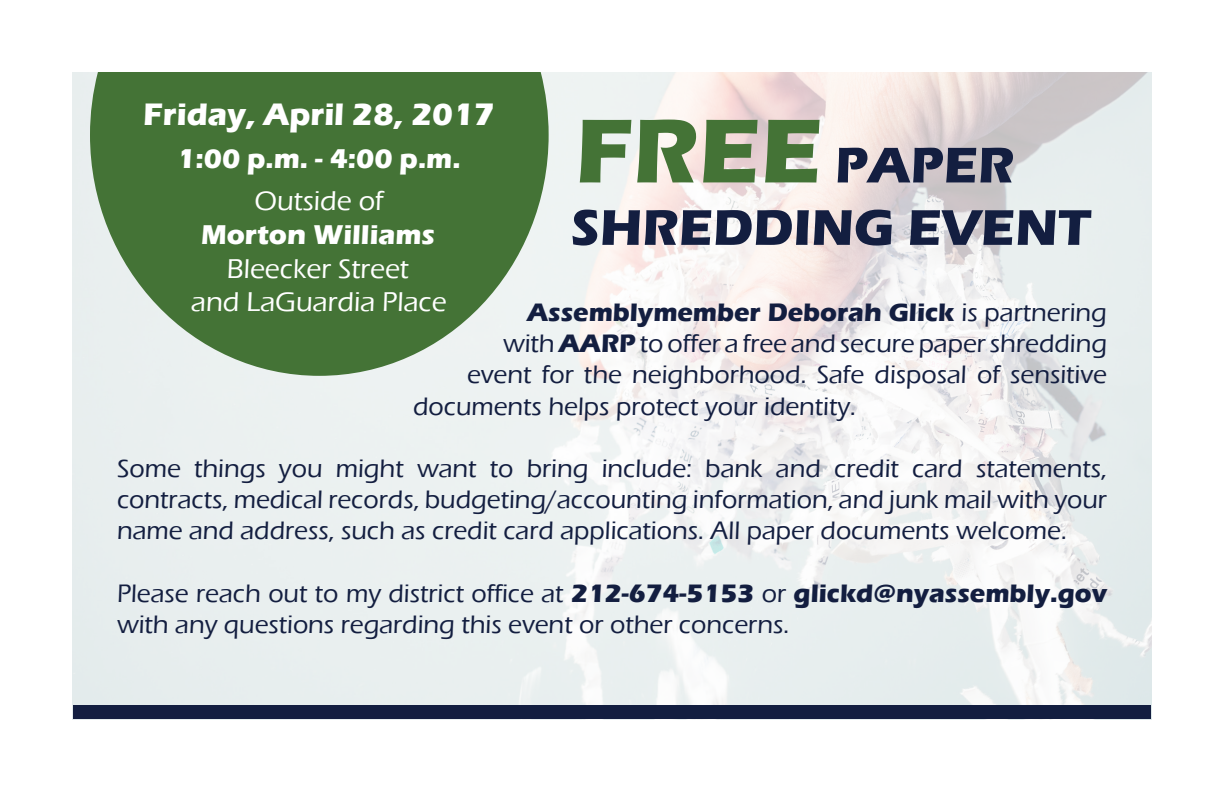
<style>
.page{position:relative;width:1224px;height:792px;background:#fff}
.page>*{position:absolute;margin:0;border:0;box-sizing:border-box;transform-origin:0 0}
.t1{font:700 52px/62.4px "Eras ITC";color:#131e40}
.t2{font:700 32px "Eras ITC";color:#fff}
.t3{font:500 28px/33.6px "Eras ITC";color:#fff;text-align:center}
.t4{font:700 28px "Eras ITC";color:#fff}
.t5{font:500 26px/31.2px "Eras ITC";color:#131e40;text-align:justify}
.t6{font:700 26px "Eras ITC";color:#131e40}
.s1{font-size:94px;color:#447336}
.s2{font-weight:500}
.s3{font-weight:700}
</style>
<div class="page">
<img style="left:72px;top:72px;width:1080px;height:648px">
<svg style="left:90px;top:72px;width:459px;height:304px;background:#628957"></svg>
<div style="left:73px;top:705px;width:1078px;height:14px;background:#131e40"></div>
<p class="t2" style="left:143px;top:96px;width:353px">Friday, April 28, 2017</p>
<p class="t4" style="left:177px;top:142px;width:285px">1:00 p.m. - 4:00 p.m.</p>
<p class="t3" style="left:255px;top:185px;width:130px">Outside of</p>
<p class="t4" style="left:201px;top:219px;width:235px">Morton Williams</p>
<p class="t3" style="left:191px;top:252px;width:257px">Bleecker Street<br>and LaGuardia Place</p>
<h1 class="t1" style="left:571px;top:134px;width:521px"><span class="s1">FREE</span> PAPER<br>SHREDDING EVENT</h1>
<p class="t6" style="left:527px;top:297px;width:581px">Assemblymember Deborah Glick <span class="s2">is partnering</span></p>
<p class="t5" style="left:503px;top:328px;width:606px">with <span class="s3">AARP</span> to offer a free and secure paper shredding</p>
<p class="t5" style="left:467px;top:360px;width:642px">event for the neighborhood. Safe disposal of sensitive</p>
<p class="t5" style="left:413px;top:391px;width:445px">documents helps protect your identity.</p>
<p class="t5" style="left:117px;top:453px;width:992px">Some things you might want to bring include: bank and credit card statements, contracts, medical records, budgeting/accounting information, and junk mail with your name and address, such as credit card applications. All paper documents welcome.</p>
<p class="t5" style="left:117px;top:578px;width:992px">Please reach out to my district office at <span class="s3">212-674-5153</span> or <span class="s3">glickd@nyassembly.gov </span>with any questions regarding this event or other concerns.</p>
</div>
